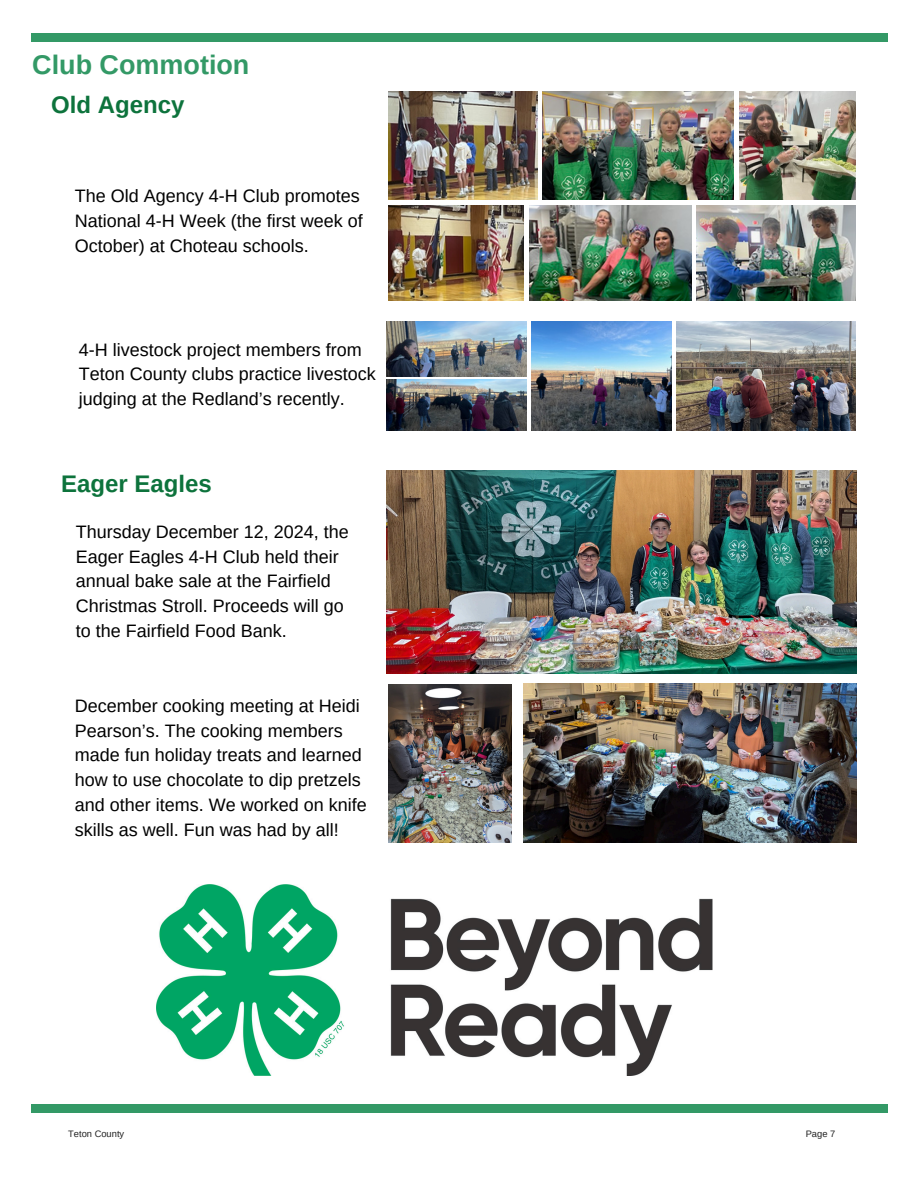
<style>
.page{position:relative;width:918px;height:1188px;background:#fff}
.page>*{position:absolute;margin:0;border:0;box-sizing:border-box;transform-origin:0 0}
.t1{font:700 27px "Arimo";color:#396}
.t2{font:700 24px "Arimo";color:#0d733c}
.t3{font:18px/24.8px "Arimo";color:#000}
.t4{font:9.3px "Arimo";color:#222}
</style>
<div class="page">
<div style="left:31px;top:34px;width:856px;height:8px;background:#396"></div>
<div style="left:31px;top:1104px;width:856px;height:8px;background:#396"></div>
<img style="left:529px;top:206px;width:162px;height:94px">
<img style="left:740px;top:92px;width:116px;height:108px">
<img style="left:696px;top:206px;width:160px;height:94px">
<img style="left:542px;top:92px;width:192px;height:108px">
<img style="left:389px;top:92px;width:148px;height:108px">
<img style="left:389px;top:206px;width:135px;height:94px">
<img style="left:676px;top:321px;width:179px;height:110px">
<img style="left:387px;top:321px;width:139px;height:56px">
<img style="left:387px;top:380px;width:139px;height:50px">
<img style="left:532px;top:321px;width:139px;height:110px">
<img style="left:387px;top:471px;width:469px;height:202px">
<img style="left:389px;top:684px;width:122px;height:159px">
<img style="left:524px;top:684px;width:333px;height:159px">
<img style="left:157px;top:884px;width:556px;height:191px">
<h2 class="t1" style="left:32px;top:50px;width:219px">Club Commotion</h2>
<h3 class="t2" style="left:51px;top:91px;width:135px">Old Agency</h3>
<h1 class="t3" style="left:75px;top:184px;width:289px">The Old Agency 4-H Club promotes<br>National 4-H Week (the first week of<br>October) at Choteau schools.</h1>
<p class="t3" style="left:79px;top:337px;width:298px">4-H livestock project members from<br>Teton County clubs practice livestock judging at the Redland’s recently.</p>
<p class="t2" style="left:61px;top:470px;width:152px">Eager Eagles</p>
<p class="t3" style="left:76px;top:519px;width:274px">Thursday December 12, 2024, the<br>Eager Eagles 4-H Club held their annual bake sale at the Fairfield<br>Christmas Stroll. Proceeds will go to the Fairfield Food Bank.</p>
<p class="t3" style="left:75px;top:693px;width:293px">December cooking meeting at Heidi Pearson’s. The cooking members made fun holiday treats and learned how to use chocolate to dip pretzels and other items. We worked on knife skills as well. Fun was had by all!</p>
<p class="t4" style="left:68px;top:1129px;width:57px">Teton County</p>
<p class="t4" style="left:806px;top:1129px;width:31px">Page 7</p>
</div>
